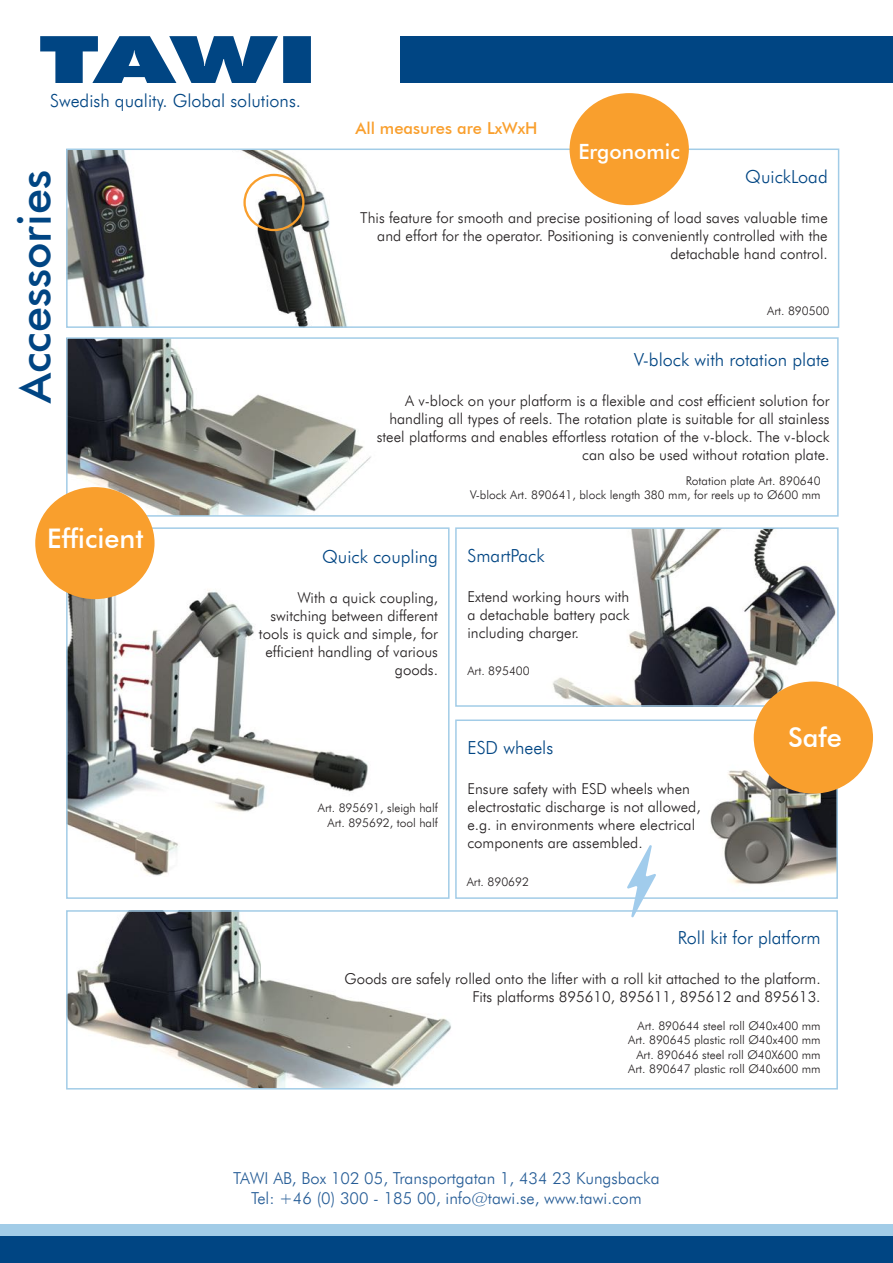
<style>
.page{position:relative;width:893px;height:1263px;background:#fff}
.page>*{position:absolute;margin:0;border:0;box-sizing:border-box;transform-origin:0 0}
.t1{font:500 45px "Futura BT";color:#004583}
.t2{font:500 27px "Futura BT";color:#fff}
.t3{font:500 21px "Futura BT";color:#fff}
.t4{font:300 18px "Futura BT";color:#004583}
.t5{font:300 16.5px/19.8px "Futura BT";color:#255c96;text-align:center}
.t6{font:500 16.5px "Futura BT";color:#f99f2d}
.t7{font:300 15px/18px "Futura BT";color:#231f20;text-align:right}
.t8{font:300 12px/14.4px "Futura BT";color:#231f20;text-align:right}
</style>
<div class="page">
<div style="left:0;top:1235px;width:893px;height:28px;background:#004583"></div>
<div style="left:0;top:1224px;width:893px;height:11px;background:#a2cce7"></div>
<svg style="left:40px;top:36px;width:271px;height:47px"></svg>
<img style="left:69px;top:913px;width:382px;height:173px">
<div style="left:66px;top:910px;width:772px;height:179px;border:2px solid #a2cce7"></div>
<img style="left:69px;top:340px;width:302px;height:174px">
<div style="left:66px;top:337px;width:773px;height:180px;border:2px solid #a2cce7"></div>
<img style="left:69px;top:555px;width:299px;height:321px">
<div style="left:66px;top:527px;width:384px;height:372px;border:2px solid #a2cce7"></div>
<img style="left:69px;top:152px;width:278px;height:173px">
<div style="left:66px;top:149px;width:773px;height:179px;border:2px solid #a2cce7"></div>
<img style="left:552px;top:530px;width:284px;height:174px">
<div style="left:455px;top:527px;width:384px;height:180px;border:2px solid #a2cce7"></div>
<img style="left:710px;top:722px;width:125px;height:163px">
<div style="left:455px;top:719px;width:383px;height:180px;border:2px solid #a2cce7"></div>
<div style="left:572px;top:95px;width:115px;height:108px;background:#f99f2d;border-radius:50%"></div>
<div style="left:570px;top:93px;width:119px;height:112px;border:4px solid #f99f2d;border-radius:50%"></div>
<div style="left:756px;top:684px;width:115px;height:107px;background:#f99f2d;border-radius:50%"></div>
<div style="left:754px;top:681px;width:119px;height:112px;border:4px solid #f99f2d;border-radius:50%"></div>
<div style="left:37px;top:489px;width:115px;height:108px;background:#f99f2d;border-radius:50%"></div>
<div style="left:35px;top:487px;width:120px;height:112px;border:4px solid #f99f2d;border-radius:50%"></div>
<svg style="left:627px;top:845px;width:29px;height:73px"></svg>
<div style="left:400px;top:36px;width:493px;height:47px;background:#004583"></div>
<div style="left:243px;top:174px;width:62px;height:57px;border:2px solid #f99f2d;border-radius:50%"></div>
<p class="t4" style="left:50px;top:90px;width:252px">Swedish quality. Global solutions.</p>
<h1 class="t1" style="left:7px;top:403px;width:235px;rotate:-90deg">Accessories</h1>
<p class="t6" style="left:355px;top:118px;width:184px">All measures are LxWxH</p>
<h3 class="t3" style="left:578px;top:139px;width:103px">Ergonomic</h3>
<p class="t4" style="left:745px;top:166px;width:84px">QuickLoad</p>
<p class="t7" style="left:360px;top:209px;width:469px">This feature for smooth and precise positioning of load saves valuable time and effort for the operator. Positioning is conveniently controlled with the detachable hand control.</p>
<p class="t8" style="left:767px;top:304px;width:64px">Art. 890500</p>
<p class="t4" style="left:634px;top:349px;width:197px">V-block with rotation plate</p>
<p class="t7" style="left:377px;top:392px;width:454px">A v-block on your platform is a flexible and cost efficient solution for handling all types of reels. The rotation plate is suitable for all stainless steel platforms and enables effortless rotation of the v-block. The v-block can also be used without rotation plate.</p>
<p class="t8" style="left:470px;top:473px;width:352px">Rotation plate Art. 890640<br>V-block Art. 890641, block length 380 mm, for reels up to Ø600 mm</p>
<h2 class="t2" style="left:47px;top:522px;width:98px">Efficient</h2>
<p class="t4" style="left:322px;top:546px;width:117px">Quick coupling</p>
<p class="t7" style="left:259px;top:588px;width:180px">With a quick coupling, switching between different tools is quick and simple, for efficient handling of various goods.</p>
<p class="t8" style="left:318px;top:801px;width:122px">Art. 895691, sleigh half<br>Art. 895692, tool half</p>
<p class="t4" style="left:467px;top:545px;width:79px">SmartPack</p>
<p class="t7" style="left:467px;top:587px;width:164px;text-align:justify">Extend working hours with a detachable battery pack including charger.</p>
<p class="t8" style="left:467px;top:663px;width:64px">Art. 895400</p>
<p class="t4" style="left:467px;top:737px;width:87px">ESD wheels</p>
<p class="t7" style="left:467px;top:779px;width:235px;text-align:left">Ensure safety with ESD wheels when electrostatic discharge is not allowed, e.g. in environments where electrical components are assembled.</p>
<p class="t8" style="left:467px;top:874px;width:64px">Art. 890692</p>
<h2 class="t2" style="left:788px;top:721px;width:55px">Safe</h2>
<p class="t4" style="left:678px;top:927px;width:144px">Roll kit for platform</p>
<p class="t7" style="left:344px;top:969px;width:478px">Goods are safely rolled onto the lifter with a roll kit attached to the platform.<br>Fits platforms 895610, 895611, 895612 and 895613.</p>
<p class="t8" style="left:628px;top:1018px;width:194px">Art. 890644 steel roll Ø40x400 mm Art. 890645 plastic roll Ø40x400 mm Art. 890646 steel roll Ø40X600 mm Art. 890647 plastic roll Ø40x600 mm</p>
<p class="t5" style="left:233px;top:1168px;width:428px">TAWI AB, Box 102 05, Transportgatan 1, 434 23 Kungsbacka<br>Tel: +46 (0) 300 - 185 00, info@tawi.se, www.tawi.com</p>
</div>
